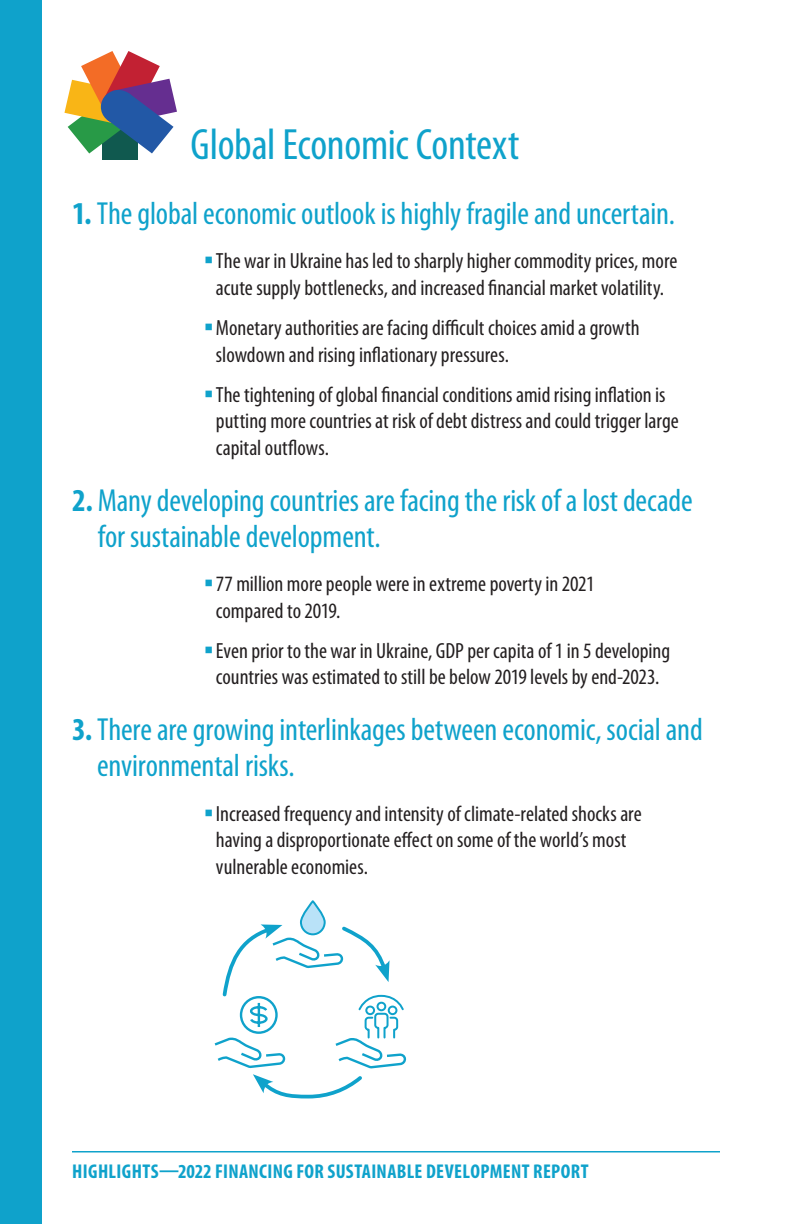
<style>
.page{position:relative;width:792px;height:1224px;background:#fff}
.page>*{position:absolute;margin:0;border:0;box-sizing:border-box;transform-origin:0 0}
.t1{font:condensed 44px "Myriad Pro";letter-spacing:-.01em;color:#0fa2cb}
.t2{font:condensed 32px/36px "Myriad Pro";letter-spacing:-.005em;color:#0fa2cb}
.t3{font:condensed 22px/26.4px "Myriad Pro";color:#231f20}
.t4{font:700 condensed 20px "Myriad Pro";letter-spacing:.015em;color:#0fa2cb}
.s1{font-weight:700}
</style>
<div class="page">
<div style="left:0;top:0;width:42px;height:1224px;background:#0fa2cb"></div>
<hr style="left:72px;top:1151px;width:648px;height:1px;background:#0fa2cb">
<svg style="left:301px;top:901px;width:24px;height:33px"></svg>
<div style="left:300px;top:900px;width:26px;height:35px;border:2px solid #0fa2cb;border-radius:12px"></div>
<svg style="left:214px;top:924px;width:193px;height:175px"></svg>
<div style="left:103px;top:109px;width:35px;height:51px;background:#10594f"></div>
<svg style="left:64px;top:51px;width:113px;height:102px"></svg>
<div style="left:101px;top:90px;width:35px;height:34px;background:#2258a6;border-radius:50%"></div>
<h1 class="t1" style="left:191px;top:118px;width:330px">Global Economic Context</h1>
<h2 class="t2" style="left:72px;top:195px;width:604px"><span class="s1">1.</span> The global economic outlook is highly fragile and uncertain.</h2>
<p class="t3" style="left:216px;top:248px;width:463px">The war in Ukraine has led to sharply higher commodity prices, more acute supply bottlenecks, and increased financial market volatility.</p>
<p class="t3" style="left:216px;top:314px;width:425px">Monetary authorities are facing difficult choices amid a growth slowdown and rising inflationary pressures.</p>
<p class="t3" style="left:216px;top:381px;width:464px">The tightening of global financial conditions amid rising inflation is putting more countries at risk of debt distress and could trigger large capital outflows.</p>
<h2 class="t2" style="left:98px;top:482px;width:596px;text-indent:-26px"><span class="s1">2.</span> Many developing countries are facing the risk of a lost decade for sustainable development.</h2>
<p class="t3" style="left:216px;top:570px;width:380px">77 million more people were in extreme poverty in 2021 compared to 2019.</p>
<p class="t3" style="left:216px;top:637px;width:456px">Even prior to the war in Ukraine, GDP per capita of 1 in 5 developing countries was estimated to still be below 2019 levels by end-2023.</p>
<h2 class="t2" style="left:97px;top:711px;width:607px;text-indent:-25px"><span class="s1">3.</span> There are growing interlinkages between economic, social and environmental risks.</h2>
<p class="t3" style="left:216px;top:800px;width:427px">Increased frequency and intensity of climate-related shocks are having a disproportionate effect on some of the world’s most vulnerable economies.</p>
<p class="t4" style="left:72px;top:1159px;width:518px">HIGHLIGHTS—2022 FINANCING FOR SUSTAINABLE DEVELOPMENT REPORT</p>
</div>
